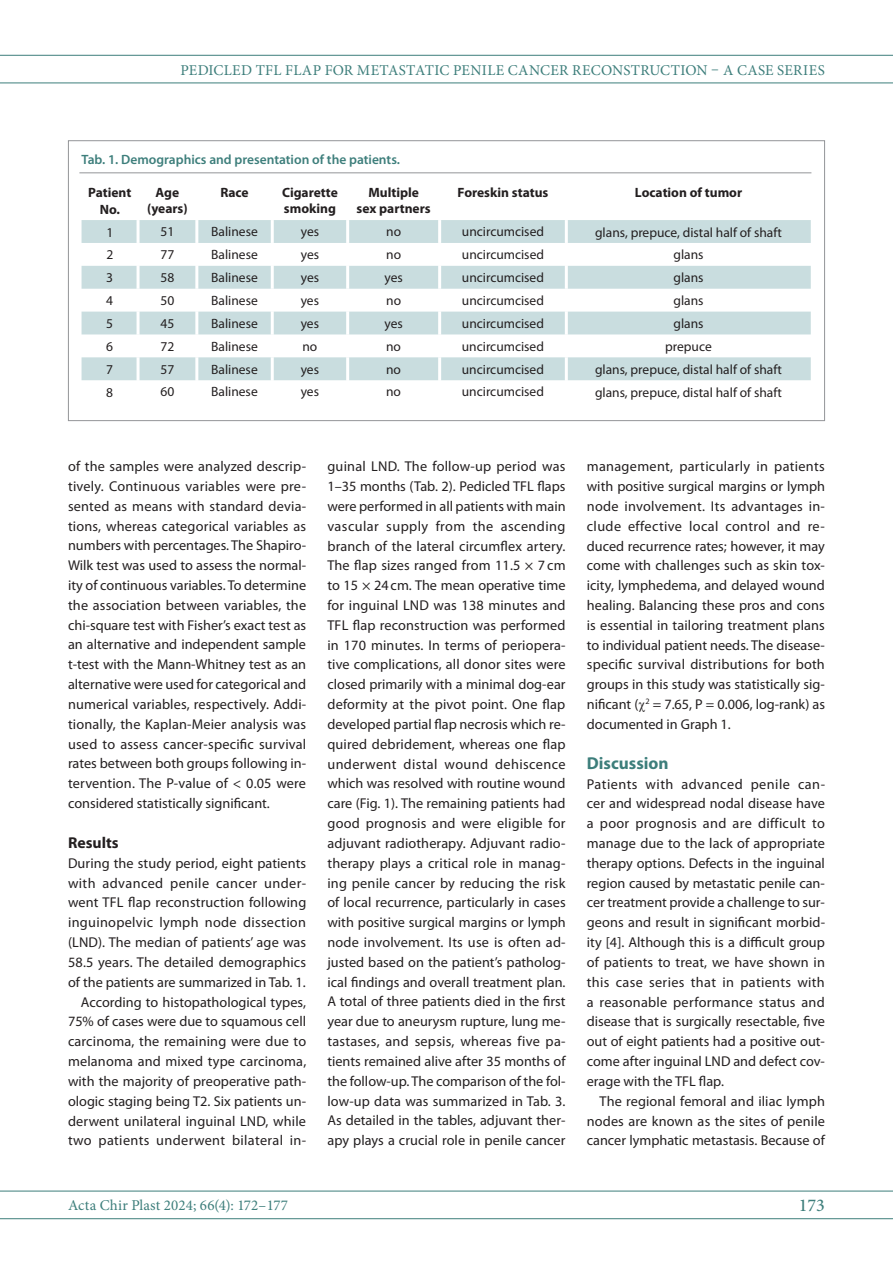
<style>
.page{position:relative;width:893px;height:1263px;background:#fff}
.page>*{position:absolute;margin:0;border:0;box-sizing:border-box;transform-origin:0 0}
.t1{font:500 18px "Minion Pro";color:#3d7e7b}
.t2{font:700 17.25px "Myriad Pro";color:#3d7e7b}
.t3{font:700 15.75px "Myriad Pro";color:#231f20}
.t4{font:15px "Minion Pro";letter-spacing:.015em;color:#3d7e7b}
.t5{font:14.25px/19.8px "Myriad Pro";letter-spacing:.005em;color:#231f20;text-align:justify}
.t6{font:13.5px "Myriad Pro";color:#231f20}
.t7{font:700 13.5px/16.2px "Myriad Pro";color:#231f20;text-align:center}
.t8{font:600 13.5px "Myriad Pro";color:#3d7e7b}
</style>
<div class="page">
<hr style="left:0;top:55px;width:893px;height:1px;background:#3d7e7b">
<hr style="left:0;top:83px;width:893px;height:1px;background:#3d7e7b">
<hr style="left:0;top:1191px;width:893px;height:1px;background:#3d7e7b">
<hr style="left:0;top:1218px;width:893px;height:1px;background:#3d7e7b">
<svg style="left:68px;top:140px;width:757px;height:281px"></svg>
<p class="t4" style="left:181px;top:60px;width:646px">PEDICLED TFL FLAP FOR METASTATIC PENILE CANCER RECONSTRUCTION – A CASE SERIES</p>
<p class="t8" style="left:82px;top:151px;width:320px">Tab. 1. Demographics and presentation of the patients.</p>
<p class="t7" style="left:88px;top:184px;width:45px">Patient<br>No.</p>
<p class="t7" style="left:147px;top:184px;width:42px">Age (years)</p>
<p class="t7" style="left:220px;top:184px;width:30px">Race</p>
<p class="t7" style="left:282px;top:184px;width:57px;text-align:left">Cigarette smoking</p>
<p class="t7" style="left:357px;top:184px;width:76px">Multiple<br>sex partners</p>
<p class="t7" style="left:458px;top:184px;width:92px">Foreskin status</p>
<p class="t7" style="left:635px;top:184px;width:109px">Location of tumor</p>
<p class="t6" style="left:106px;top:224px;width:8px">1</p>
<p class="t6" style="left:161px;top:223px;width:15px">51</p>
<p class="t6" style="left:211px;top:223px;width:48px">Balinese</p>
<p class="t6" style="left:301px;top:223px;width:20px">yes</p>
<p class="t6" style="left:386px;top:223px;width:16px">no</p>
<p class="t6" style="left:462px;top:223px;width:84px">uncircumcised</p>
<p class="t6" style="left:595px;top:224px;width:188px">glans, prepuce, distal half of shaft</p>
<p class="t6" style="left:106px;top:247px;width:8px">2</p>
<p class="t6" style="left:161px;top:246px;width:15px">77</p>
<p class="t6" style="left:211px;top:246px;width:48px">Balinese</p>
<p class="t6" style="left:301px;top:246px;width:20px">yes</p>
<p class="t6" style="left:386px;top:246px;width:16px">no</p>
<p class="t6" style="left:462px;top:246px;width:84px">uncircumcised</p>
<p class="t6" style="left:673px;top:247px;width:32px">glans</p>
<p class="t6" style="left:106px;top:269px;width:8px">3</p>
<p class="t6" style="left:161px;top:269px;width:15px">58</p>
<p class="t6" style="left:211px;top:269px;width:48px">Balinese</p>
<p class="t6" style="left:301px;top:269px;width:20px">yes</p>
<p class="t6" style="left:384px;top:269px;width:20px">yes</p>
<p class="t6" style="left:462px;top:269px;width:84px">uncircumcised</p>
<p class="t6" style="left:673px;top:269px;width:32px">glans</p>
<p class="t6" style="left:106px;top:292px;width:8px">4</p>
<p class="t6" style="left:160px;top:292px;width:15px">50</p>
<p class="t6" style="left:211px;top:292px;width:48px">Balinese</p>
<p class="t6" style="left:301px;top:292px;width:20px">yes</p>
<p class="t6" style="left:386px;top:292px;width:16px">no</p>
<p class="t6" style="left:462px;top:292px;width:84px">uncircumcised</p>
<p class="t6" style="left:673px;top:292px;width:32px">glans</p>
<p class="t6" style="left:106px;top:315px;width:8px">5</p>
<p class="t6" style="left:160px;top:315px;width:15px">45</p>
<p class="t6" style="left:211px;top:315px;width:48px">Balinese</p>
<p class="t6" style="left:301px;top:315px;width:20px">yes</p>
<p class="t6" style="left:384px;top:315px;width:20px">yes</p>
<p class="t6" style="left:462px;top:315px;width:84px">uncircumcised</p>
<p class="t6" style="left:673px;top:315px;width:32px">glans</p>
<p class="t6" style="left:106px;top:338px;width:8px">6</p>
<p class="t6" style="left:160px;top:338px;width:15px">72</p>
<p class="t6" style="left:211px;top:338px;width:48px">Balinese</p>
<p class="t6" style="left:302px;top:338px;width:16px">no</p>
<p class="t6" style="left:386px;top:338px;width:16px">no</p>
<p class="t6" style="left:462px;top:338px;width:84px">uncircumcised</p>
<p class="t6" style="left:665px;top:338px;width:48px">prepuce</p>
<p class="t6" style="left:106px;top:361px;width:8px">7</p>
<p class="t6" style="left:160px;top:361px;width:15px">57</p>
<p class="t6" style="left:211px;top:361px;width:48px">Balinese</p>
<p class="t6" style="left:301px;top:361px;width:20px">yes</p>
<p class="t6" style="left:386px;top:361px;width:16px">no</p>
<p class="t6" style="left:462px;top:361px;width:84px">uncircumcised</p>
<p class="t6" style="left:595px;top:361px;width:188px">glans, prepuce, distal half of shaft</p>
<p class="t6" style="left:106px;top:384px;width:8px">8</p>
<p class="t6" style="left:160px;top:383px;width:15px">60</p>
<p class="t6" style="left:211px;top:383px;width:48px">Balinese</p>
<p class="t6" style="left:301px;top:383px;width:20px">yes</p>
<p class="t6" style="left:386px;top:383px;width:16px">no</p>
<p class="t6" style="left:462px;top:383px;width:84px">uncircumcised</p>
<p class="t6" style="left:595px;top:384px;width:188px">glans, prepuce, distal half of shaft</p>
<p class="t5" style="left:68px;top:456px;width:240px">of the samples were analyzed descrip&shy;tively. Continuous variables were pre&shy;sented as means with standard devia&shy;tions, whereas categorical variables as numbers with percentages. The Shapiro-Wilk test was used to assess the normal&shy;ity of continuous variables. To determine the association between variables, the chi-square test with Fisher’s exact test as an alternative and independent sample t-test with the Mann-Whitney test as an alternative were used for categorical and numerical variables, respectively. Addi&shy;tionally, the Kaplan-Meier analysis was used to assess cancer-specific survival rates between both groups following in&shy;tervention. The P-value of &lt; 0.05 were considered statistically significant.</p>
<p class="t3" style="left:68px;top:832px;width:52px">Results</p>
<p class="t5" style="left:68px;top:853px;width:240px;text-align:right">During the study period, eight patients with advanced penile cancer under&shy;went TFL flap reconstruction following inguinopelvic lymph node dissection (LND). The median of patients’ age was 58.5 years. The detailed demographics of the patients are summarized in Tab. 1.<br>According to histopathological types, 75% of cases were due to squamous cell carcinoma, the remaining were due to melanoma and mixed type carcinoma, with the majority of preoperative path&shy;ologic staging being T2. Six patients un&shy;derwent unilateral inguinal LND, while two patients underwent bilateral in-</p>
<p class="t5" style="left:327px;top:456px;width:240px">guinal LND. The follow-up period was 1–35 months (Tab. 2). Pedicled TFL flaps were performed in all patients with main vascular supply from the ascending branch of the lateral circumflex artery.<br>The flap sizes ranged from 11.5 × 7 cm to 15 × 24cm. The mean operative time for inguinal LND was 138 minutes and TFL flap reconstruction was performed in 170 minutes. In terms of periopera&shy;tive complications, all donor sites were closed primarily with a minimal dog-ear deformity at the pivot point. One flap developed partial flap necrosis which re&shy;quired debridement, whereas one flap underwent distal wound dehiscence which was resolved with routine wound care (Fig. 1). The remaining patients had good prognosis and were eligible for adjuvant radiotherapy. Adjuvant radio&shy;therapy plays a critical role in manag&shy;ing penile cancer by reducing the risk of local recurrence, particularly in cases with positive surgical margins or lymph node involvement. Its use is often ad&shy;justed based on the patient’s patholog&shy;ical findings and overall treatment plan.<br>A total of three patients died in the first year due to aneurysm rupture, lung me&shy;tastases, and sepsis, whereas five pa&shy;tients remained alive after 35 months of the follow-up. The comparison of the fol&shy;low-up data was summarized in Tab. 3.<br>As detailed in the tables, adjuvant ther&shy;apy plays a crucial role in penile cancer</p>
<p class="t5" style="left:587px;top:456px;width:240px">management, particularly in patients with positive surgical margins or lymph node involvement. Its advantages in&shy;clude effective local control and re&shy;duced recurrence rates; however, it may come with challenges such as skin tox&shy;icity, lymphedema, and delayed wound healing. Balancing these pros and cons is essential in tailoring treatment plans to individual patient needs. The disease&shy;specific survival distributions for both groups in this study was statistically sig&shy;nificant ( <sup>2</sup> = 7.65, P = 0.006, log-rank) as documented in Graph 1.</p>
<p class="t2" style="left:587px;top:752px;width:83px">Discussion</p>
<p class="t5" style="left:587px;top:774px;width:240px">Patients with advanced penile can&shy;cer and widespread nodal disease have a poor prognosis and are difficult to manage due to the lack of appropriate therapy options. Defects in the inguinal region caused by metastatic penile can&shy;cer treatment provide a challenge to sur&shy;geons and result in significant morbid&shy;ity [4]. Although this is a difficult group of patients to treat, we have shown in this case series that in patients with a reasonable performance status and disease that is surgically resectable, five out of eight patients had a positive out&shy;come after inguinal LND and defect cov&shy;erage with the TFL flap.</p>
<p class="t5" style="left:587px;top:1091px;width:240px;text-indent:13px">The regional femoral and iliac lymph nodes are known as the sites of penile cancer lymphatic metastasis. Because of</p>
<p class="t4" style="left:68px;top:1195px;width:221px">ACTA CHIR PLAST 2024; 66(4): 172–177</p>
<p class="t1" style="left:799px;top:1193px;width:28px">173</p>
</div>
